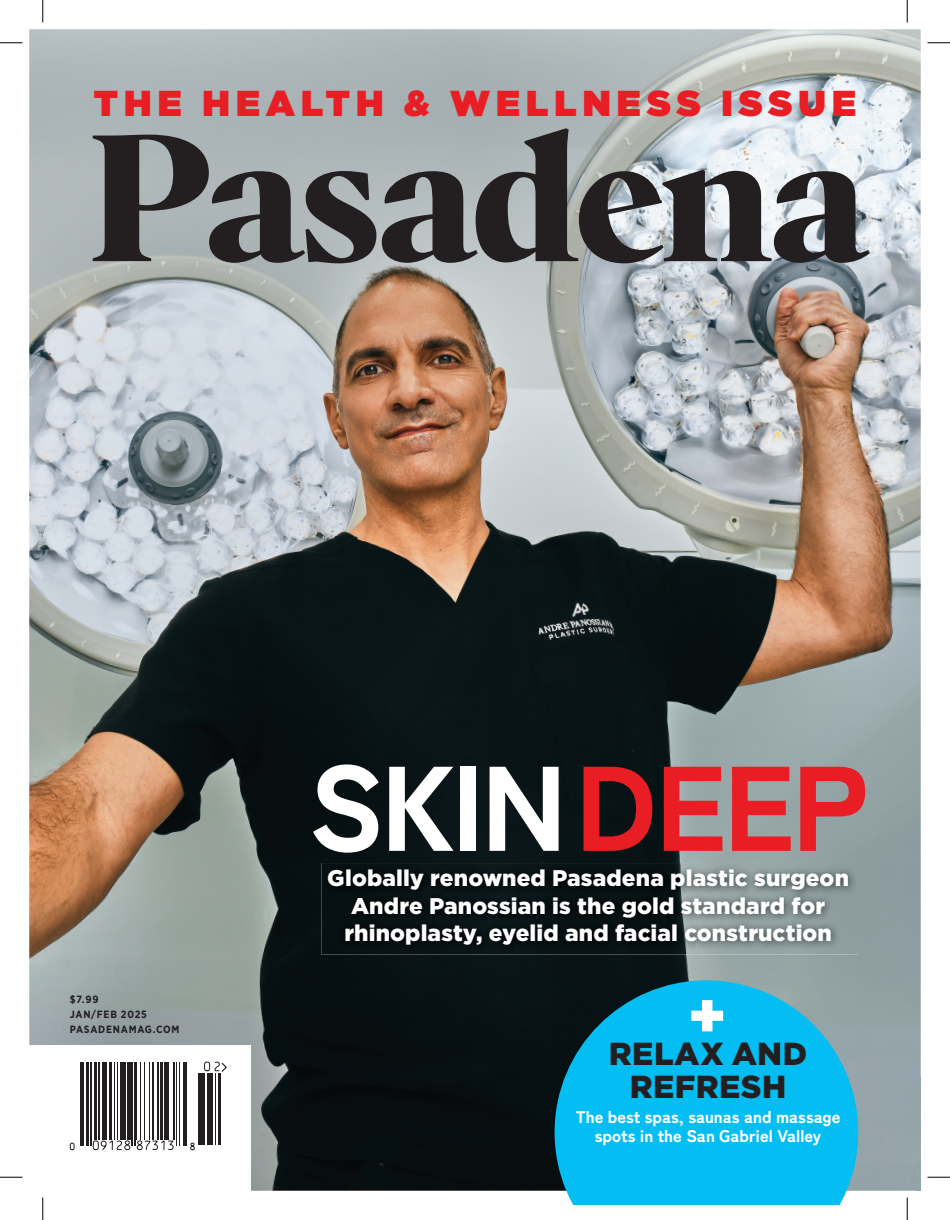
<style>
.page{position:relative;width:950px;height:1220px;background:#fff}
.page>*{position:absolute;margin:0;border:0;box-sizing:border-box;transform-origin:0 0}
.t1{font:900 120.15px "Zen Kaku Gothic New";letter-spacing:-.02em;color:#fff}
.t2{font:900 60.6px "Gotham";color:#fff}
.t3{font:900 36px "Gotham";letter-spacing:.17em;color:#e81e24}
.t4{font:900 31.8px/32.2px "Gotham";letter-spacing:.015em;color:#231f20;text-align:center}
.t5{font:900 22.65px/27.3px "Gotham";letter-spacing:.005em;color:#fff;text-align:center}
.t6{font:900 16.8px/19.2px "Zen Kaku Gothic Antique";color:#fff;text-align:center}
.t7{font:700 10.5px/15px "Gotham Narrow";letter-spacing:.075em;color:#231f20}
.s1{color:#e81e24}
</style>
<div class="page">
<img style="left:29px;top:29px;width:891px;height:1161px">
<img style="left:916px;top:1077px;width:4px;height:113px">
<img style="left:321px;top:863px;width:375px;height:91px">
<img style="left:696px;top:863px;width:162px;height:91px">
<svg style="left:93px;top:128px;width:776px;height:135px;background:#7e8183"></svg>
<svg style="left:554px;top:980px;width:304px;height:224px;background:#10adda"></svg>
<div style="left:29px;top:1045px;width:222px;height:145px;background:#fff"></div>
<hr style="left:80px;top:1061px;width:1px;height:84px;background:#231f20">
<hr style="left:82px;top:1061px;width:1px;height:84px;background:#231f20">
<hr style="left:87px;top:1061px;width:2px;height:84px;background:#231f20">
<hr style="left:90px;top:1061px;width:1px;height:84px;background:#231f20">
<hr style="left:95px;top:1061px;width:2px;height:78px;background:#231f20">
<hr style="left:98px;top:1061px;width:1px;height:78px;background:#231f20">
<hr style="left:103px;top:1061px;width:1px;height:78px;background:#231f20">
<hr style="left:105px;top:1061px;width:2px;height:78px;background:#231f20">
<hr style="left:109px;top:1061px;width:2px;height:78px;background:#231f20">
<hr style="left:114px;top:1061px;width:1px;height:78px;background:#231f20">
<hr style="left:117px;top:1061px;width:1px;height:78px;background:#231f20">
<hr style="left:121px;top:1061px;width:2px;height:78px;background:#231f20">
<hr style="left:124px;top:1061px;width:2px;height:78px;background:#231f20">
<hr style="left:127px;top:1061px;width:4px;height:78px;background:#231f20">
<hr style="left:132px;top:1061px;width:1px;height:84px;background:#231f20">
<hr style="left:134px;top:1061px;width:1px;height:84px;background:#231f20">
<hr style="left:136px;top:1061px;width:1px;height:78px;background:#231f20">
<hr style="left:140px;top:1061px;width:1px;height:78px;background:#231f20">
<hr style="left:144px;top:1061px;width:1px;height:78px;background:#231f20">
<hr style="left:149px;top:1061px;width:1px;height:78px;background:#231f20">
<hr style="left:152px;top:1061px;width:1px;height:78px;background:#231f20">
<hr style="left:158px;top:1061px;width:1px;height:78px;background:#231f20">
<hr style="left:160px;top:1061px;width:2px;height:78px;background:#231f20">
<hr style="left:164px;top:1061px;width:3px;height:78px;background:#231f20">
<hr style="left:168px;top:1061px;width:1px;height:78px;background:#231f20">
<hr style="left:173px;top:1061px;width:1px;height:78px;background:#231f20">
<hr style="left:176px;top:1061px;width:1px;height:84px;background:#231f20">
<hr style="left:179px;top:1061px;width:1px;height:84px;background:#231f20">
<hr style="left:183px;top:1061px;width:1px;height:84px;background:#231f20">
<hr style="left:186px;top:1061px;width:1px;height:84px;background:#231f20">
<hr style="left:198px;top:1073px;width:1px;height:72px;background:#231f20">
<hr style="left:200px;top:1073px;width:2px;height:72px;background:#231f20">
<hr style="left:204px;top:1073px;width:1px;height:72px;background:#231f20">
<hr style="left:207px;top:1073px;width:3px;height:72px;background:#231f20">
<hr style="left:212px;top:1073px;width:1px;height:72px;background:#231f20">
<hr style="left:215px;top:1073px;width:1px;height:72px;background:#231f20">
<hr style="left:218px;top:1073px;width:2px;height:72px;background:#231f20">
<svg style="left:70px;top:1142px;width:5px;height:8px"></svg>
<svg style="left:92px;top:1140px;width:82px;height:10px"></svg>
<svg style="left:190px;top:1142px;width:5px;height:8px"></svg>
<svg style="left:204px;top:1061px;width:23px;height:11px"></svg>
<svg style="left:0;top:42px;width:22px;height:1px"></svg>
<svg style="left:927px;top:42px;width:23px;height:1px"></svg>
<svg style="left:0;top:1176px;width:22px;height:1px"></svg>
<svg style="left:927px;top:1176px;width:23px;height:1px"></svg>
<svg style="left:42px;top:0;width:1px;height:22px"></svg>
<svg style="left:42px;top:1197px;width:1px;height:23px"></svg>
<svg style="left:906px;top:0;width:1px;height:22px"></svg>
<svg style="left:906px;top:1197px;width:1px;height:23px"></svg>
<h3 class="t3" style="left:94px;top:77px;width:763px">THE HEALTH &amp; WELLNESS ISSUE</h3>
<p class="t7" style="left:70px;top:991px;width:111px">$7.99<br>JAN/FEB 2025<br>PASADENAMAG.COM</p>
<h1 class="t1" style="left:308px;top:730px;width:561px">SKIN<span class="s1">DEEP</span></h1>
<p class="t5" style="left:327px;top:864px;width:523px">Globally renowned Pasadena plastic surgeon<br>Andre Panossian is the gold standard for rhinoplasty, eyelid and facial construction</p>
<h2 class="t2" style="left:687px;top:973px;width:40px">+</h2>
<h3 class="t4" style="left:609px;top:1037px;width:200px">RELAX AND<br>REFRESH</h3>
<p class="t6" style="left:575px;top:1106px;width:266px">The best spas, saunas and massage spots in the San Gabriel Valley</p>
</div>
